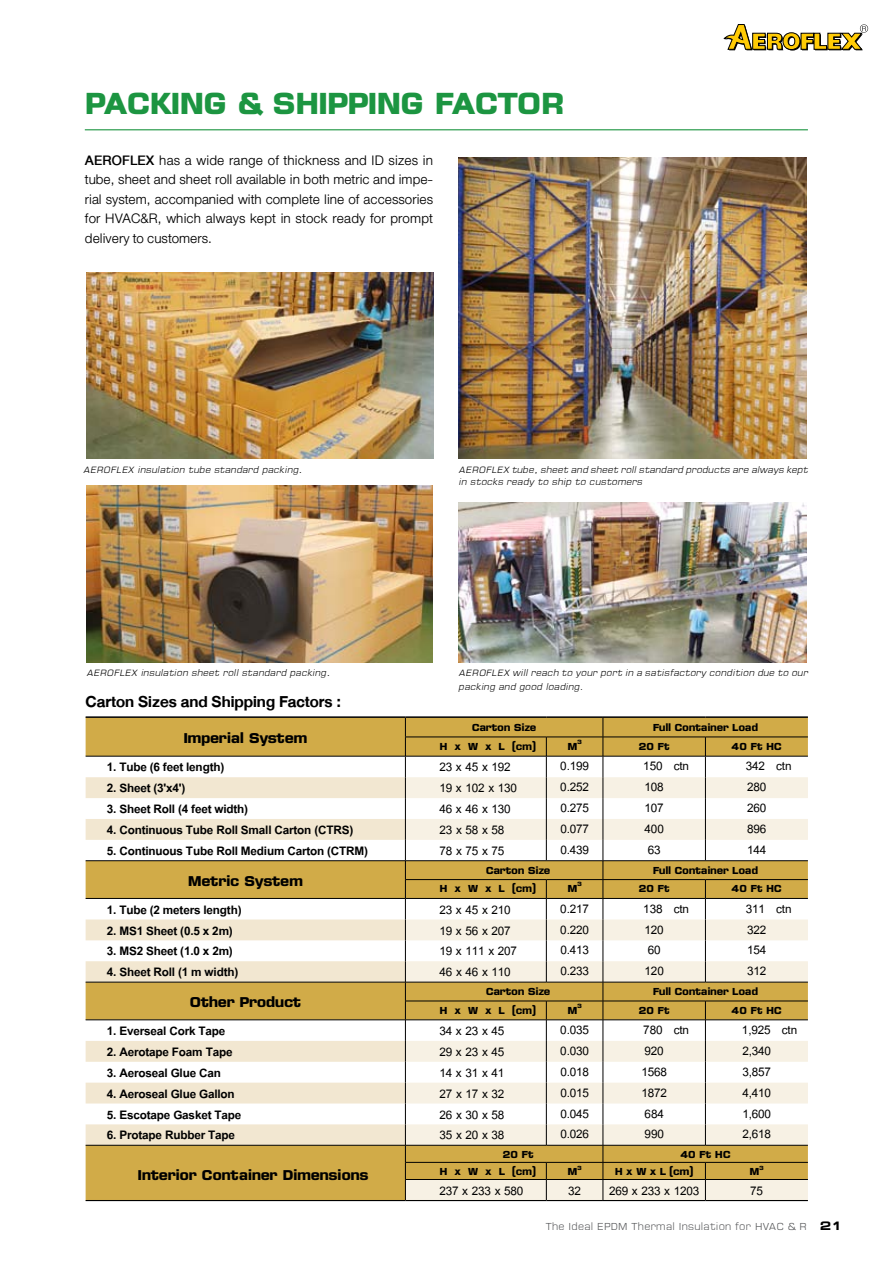
<style>
.page{position:relative;width:893px;height:1263px;background:#fff}
.page>*{position:absolute;margin:0;border:0;box-sizing:border-box;transform-origin:0 0}
.t1{font:700 45px "DB Euro Thai X";letter-spacing:-.025em;color:#1c9541}
.t2{font:22.5px "DB Helvethaica X 75 Bd";color:#000}
.t3{font:700 21px "DB Euro Thai X";letter-spacing:-.025em;color:#000}
.t4{font:19.5px/19.5px "DB Helvethaica X 45 Li";letter-spacing:.005em;color:#000;text-align:justify}
.t5{font:18px "UPC Browallia";letter-spacing:-.01em;color:#000}
.t6{font:18px "UPC Browallia Bold";letter-spacing:-.01em;color:#000}
.t7{font:700 15px "DB Euro Thai X";letter-spacing:-.025em;color:#000}
.t8{font:300 15px "DB Euro Thai X";letter-spacing:-.025em;color:#58595b}
.t9{font:italic 300 13.5px/12px "DB Euro Thai X";letter-spacing:-.025em;color:#000}
.s1{font-family:"DB Helvethaica X 65 Med"}
.s2{font-size:12px}
.s3{font-weight:700;font-stretch:expanded;font-size:18px;color:#000}
</style>
<div class="page">
<img style="left:458px;top:158px;width:348px;height:301px">
<img style="left:86px;top:485px;width:347px;height:177px">
<img style="left:458px;top:502px;width:348px;height:160px">
<img style="left:86px;top:272px;width:348px;height:187px">
<hr style="left:86px;top:716px;width:319px;height:2px;background:#000">
<hr style="left:405px;top:716px;width:141px;height:2px;background:#000">
<hr style="left:546px;top:716px;width:57px;height:2px;background:#000">
<hr style="left:603px;top:716px;width:102px;height:2px;background:#000">
<hr style="left:705px;top:716px;width:103px;height:2px;background:#000">
<svg style="left:86px;top:718px;width:722px;height:482px"></svg>
<hr style="left:405px;top:1179px;width:141px;height:1px;background:#000">
<hr style="left:546px;top:1179px;width:57px;height:1px;background:#000">
<hr style="left:603px;top:1179px;width:102px;height:1px;background:#000">
<hr style="left:705px;top:1179px;width:103px;height:1px;background:#000">
<hr style="left:86px;top:1200px;width:319px;height:1px;background:#000">
<hr style="left:405px;top:1200px;width:141px;height:1px;background:#000">
<hr style="left:546px;top:1200px;width:57px;height:1px;background:#000">
<hr style="left:603px;top:1200px;width:102px;height:1px;background:#000">
<hr style="left:705px;top:1200px;width:103px;height:1px;background:#000">
<hr style="left:85px;top:129px;width:723px;height:1px;background:#1c9541">
<svg style="left:724px;top:24px;width:144px;height:27px"></svg>
<h1 class="t1" style="left:85px;top:76px;width:481px">PACKING &amp; SHIPPING FACTOR</h1>
<p class="t4" style="left:85px;top:150px;width:350px"><span class="s1">AEROFLEX</span> has a wide range of thickness and ID sizes in tube, sheet and sheet roll available in both metric and impe&shy;rial system, accompanied with complete line of accessories for HVAC&amp;R, which always kept in stock ready for prompt delivery to customers.</p>
<p class="t9" style="left:83px;top:464px;width:221px">AEROFLEX insulation tube standard packing.</p>
<p class="t9" style="left:86px;top:667px;width:246px">AEROFLEX insulation sheet roll standard packing.</p>
<p class="t9" style="left:458px;top:464px;width:351px">AEROFLEX tube, sheet and sheet roll standard products are always kept in stocks ready to ship to customers</p>
<p class="t9" style="left:458px;top:667px;width:351px;line-height:13.5px">AEROFLEX will reach to your port in a satisfactory condition due to our packing and good loading<span class="s2">.</span></p>
<p class="t2" style="left:86px;top:688px;width:257px">Carton Sizes and Shipping Factors :</p>
<p class="t3" style="left:183px;top:725px;width:126px">Imperial System</p>
<p class="t7" style="left:472px;top:718px;width:66px">Carton Size</p>
<p class="t7" style="left:653px;top:718px;width:107px">Full Container Load</p>
<p class="t7" style="left:439px;top:737px;width:98px">H x W x L (cm)</p>
<p class="t7" style="left:567px;top:737px;width:16px">M<sup>3</sup></p>
<p class="t7" style="left:638px;top:737px;width:33px">20 Ft</p>
<p class="t7" style="left:731px;top:737px;width:52px">40 Ft HC</p>
<p class="t6" style="left:107px;top:756px;width:119px">1. Tube (6 feet length)</p>
<p class="t5" style="left:439px;top:755px;width:73px">23 x 45 x 192</p>
<p class="t5" style="left:560px;top:754px;width:30px">0.199</p>
<p class="t5" style="left:643px;top:754px;width:47px">150 ctn</p>
<p class="t5" style="left:746px;top:754px;width:47px">342 ctn</p>
<p class="t6" style="left:107px;top:777px;width:80px">2. Sheet (3'x4')</p>
<p class="t5" style="left:439px;top:776px;width:79px">19 x 102 x 130</p>
<p class="t5" style="left:560px;top:775px;width:30px">0.252</p>
<p class="t5" style="left:645px;top:775px;width:21px">108</p>
<p class="t5" style="left:747px;top:775px;width:21px">280</p>
<p class="t6" style="left:107px;top:797px;width:143px">3. Sheet Roll (4 feet width)</p>
<p class="t5" style="left:439px;top:797px;width:73px">46 x 46 x 130</p>
<p class="t5" style="left:560px;top:795px;width:30px">0.275</p>
<p class="t5" style="left:645px;top:795px;width:21px">107</p>
<p class="t5" style="left:747px;top:795px;width:21px">260</p>
<p class="t6" style="left:107px;top:818px;width:248px">4. Continuous Tube Roll Small Carton (CTRS)</p>
<p class="t5" style="left:439px;top:817px;width:66px">23 x 58 x 58</p>
<p class="t5" style="left:560px;top:816px;width:30px">0.077</p>
<p class="t5" style="left:645px;top:816px;width:21px">400</p>
<p class="t5" style="left:747px;top:816px;width:21px">896</p>
<p class="t6" style="left:107px;top:839px;width:263px">5. Continuous Tube Roll Medium Carton (CTRM)</p>
<p class="t5" style="left:439px;top:838px;width:66px">78 x 75 x 75</p>
<p class="t5" style="left:560px;top:837px;width:30px">0.439</p>
<p class="t5" style="left:648px;top:837px;width:14px">63</p>
<p class="t5" style="left:747px;top:837px;width:21px">144</p>
<p class="t3" style="left:188px;top:868px;width:117px">Metric System</p>
<p class="t7" style="left:486px;top:861px;width:66px">Carton Size</p>
<p class="t7" style="left:653px;top:861px;width:107px">Full Container Load</p>
<p class="t7" style="left:439px;top:880px;width:98px">H x W x L (cm)</p>
<p class="t7" style="left:567px;top:880px;width:16px">M<sup>3</sup></p>
<p class="t7" style="left:638px;top:880px;width:33px">20 Ft</p>
<p class="t7" style="left:731px;top:880px;width:52px">40 Ft HC</p>
<p class="t6" style="left:107px;top:898px;width:136px">1. Tube (2 meters length)</p>
<p class="t5" style="left:439px;top:897px;width:73px">23 x 45 x 210</p>
<p class="t5" style="left:560px;top:896px;width:30px">0.217</p>
<p class="t5" style="left:643px;top:896px;width:47px">138 ctn</p>
<p class="t5" style="left:746px;top:896px;width:47px">311 ctn</p>
<p class="t6" style="left:107px;top:919px;width:127px">2. MS1 Sheet (0.5 x 2m)</p>
<p class="t5" style="left:439px;top:918px;width:73px">19 x 56 x 207</p>
<p class="t5" style="left:560px;top:917px;width:30px">0.220</p>
<p class="t5" style="left:645px;top:917px;width:21px">120</p>
<p class="t5" style="left:747px;top:917px;width:21px">322</p>
<p class="t6" style="left:107px;top:940px;width:127px">3. MS2 Sheet (1.0 x 2m)</p>
<p class="t5" style="left:439px;top:939px;width:79px">19 x 111 x 207</p>
<p class="t5" style="left:560px;top:938px;width:30px">0.413</p>
<p class="t5" style="left:648px;top:938px;width:14px">60</p>
<p class="t5" style="left:747px;top:938px;width:21px">154</p>
<p class="t6" style="left:107px;top:961px;width:133px">4. Sheet Roll (1 m width)</p>
<p class="t5" style="left:439px;top:960px;width:73px">46 x 46 x 110</p>
<p class="t5" style="left:560px;top:959px;width:30px">0.233</p>
<p class="t5" style="left:645px;top:959px;width:21px">120</p>
<p class="t5" style="left:747px;top:959px;width:21px">312</p>
<p class="t3" style="left:189px;top:989px;width:114px">Other Product</p>
<p class="t7" style="left:486px;top:982px;width:66px">Carton Size</p>
<p class="t7" style="left:653px;top:982px;width:107px">Full Container Load</p>
<p class="t7" style="left:439px;top:1001px;width:98px">H x W x L (cm)</p>
<p class="t7" style="left:567px;top:1001px;width:16px">M<sup>3</sup></p>
<p class="t7" style="left:638px;top:1001px;width:33px">20 Ft</p>
<p class="t7" style="left:731px;top:1001px;width:52px">40 Ft HC</p>
<p class="t6" style="left:107px;top:1019px;width:120px">1. Everseal Cork Tape</p>
<p class="t5" style="left:439px;top:1018px;width:66px">34 x 23 x 45</p>
<p class="t5" style="left:560px;top:1017px;width:30px">0.035</p>
<p class="t5" style="left:643px;top:1017px;width:47px">780 ctn</p>
<p class="t5" style="left:742px;top:1017px;width:57px">1,925 ctn</p>
<p class="t6" style="left:107px;top:1040px;width:127px">2. Aerotape Foam Tape</p>
<p class="t5" style="left:439px;top:1039px;width:66px">29 x 23 x 45</p>
<p class="t5" style="left:560px;top:1038px;width:30px">0.030</p>
<p class="t5" style="left:645px;top:1038px;width:21px">920</p>
<p class="t5" style="left:742px;top:1038px;width:30px">2,340</p>
<p class="t6" style="left:107px;top:1061px;width:116px">3. Aeroseal Glue Can</p>
<p class="t5" style="left:439px;top:1060px;width:66px">14 x 31 x 41</p>
<p class="t5" style="left:560px;top:1059px;width:30px">0.018</p>
<p class="t5" style="left:641px;top:1059px;width:27px">1568</p>
<p class="t5" style="left:742px;top:1059px;width:30px">3,857</p>
<p class="t6" style="left:107px;top:1082px;width:129px">4. Aeroseal Glue Gallon</p>
<p class="t5" style="left:439px;top:1081px;width:66px">27 x 17 x 32</p>
<p class="t5" style="left:560px;top:1080px;width:30px">0.015</p>
<p class="t5" style="left:641px;top:1080px;width:27px">1872</p>
<p class="t5" style="left:742px;top:1080px;width:30px">4,410</p>
<p class="t6" style="left:107px;top:1103px;width:136px">5. Escotape Gasket Tape</p>
<p class="t5" style="left:439px;top:1102px;width:66px">26 x 30 x 58</p>
<p class="t5" style="left:560px;top:1101px;width:30px">0.045</p>
<p class="t5" style="left:645px;top:1101px;width:21px">684</p>
<p class="t5" style="left:742px;top:1101px;width:30px">1,600</p>
<p class="t6" style="left:107px;top:1124px;width:130px">6. Protape Rubber Tape</p>
<p class="t5" style="left:439px;top:1123px;width:66px">35 x 20 x 38</p>
<p class="t5" style="left:560px;top:1122px;width:30px">0.026</p>
<p class="t5" style="left:645px;top:1122px;width:21px">990</p>
<p class="t5" style="left:742px;top:1122px;width:30px">2,618</p>
<p class="t3" style="left:138px;top:1162px;width:233px">Interior Container Dimensions</p>
<p class="t7" style="left:502px;top:1145px;width:33px">20 Ft</p>
<p class="t7" style="left:680px;top:1145px;width:52px">40 Ft HC</p>
<p class="t7" style="left:439px;top:1162px;width:98px">H x W x L (cm)</p>
<p class="t7" style="left:567px;top:1162px;width:16px">M<sup>3</sup></p>
<p class="t7" style="left:615px;top:1162px;width:80px">H x W x L (cm)</p>
<p class="t7" style="left:749px;top:1162px;width:16px">M<sup>3</sup></p>
<p class="t5" style="left:439px;top:1178px;width:86px">237 x 233 x 580</p>
<p class="t5" style="left:568px;top:1178px;width:14px">32</p>
<p class="t5" style="left:609px;top:1178px;width:92px">269 x 233 x 1203</p>
<p class="t5" style="left:750px;top:1178px;width:14px">75</p>
<p class="t8" style="left:545px;top:1218px;width:299px">The Ideal EPDM Thermal Insulation for HVAC &amp; R <span class="s3">21</span></p>
</div>
